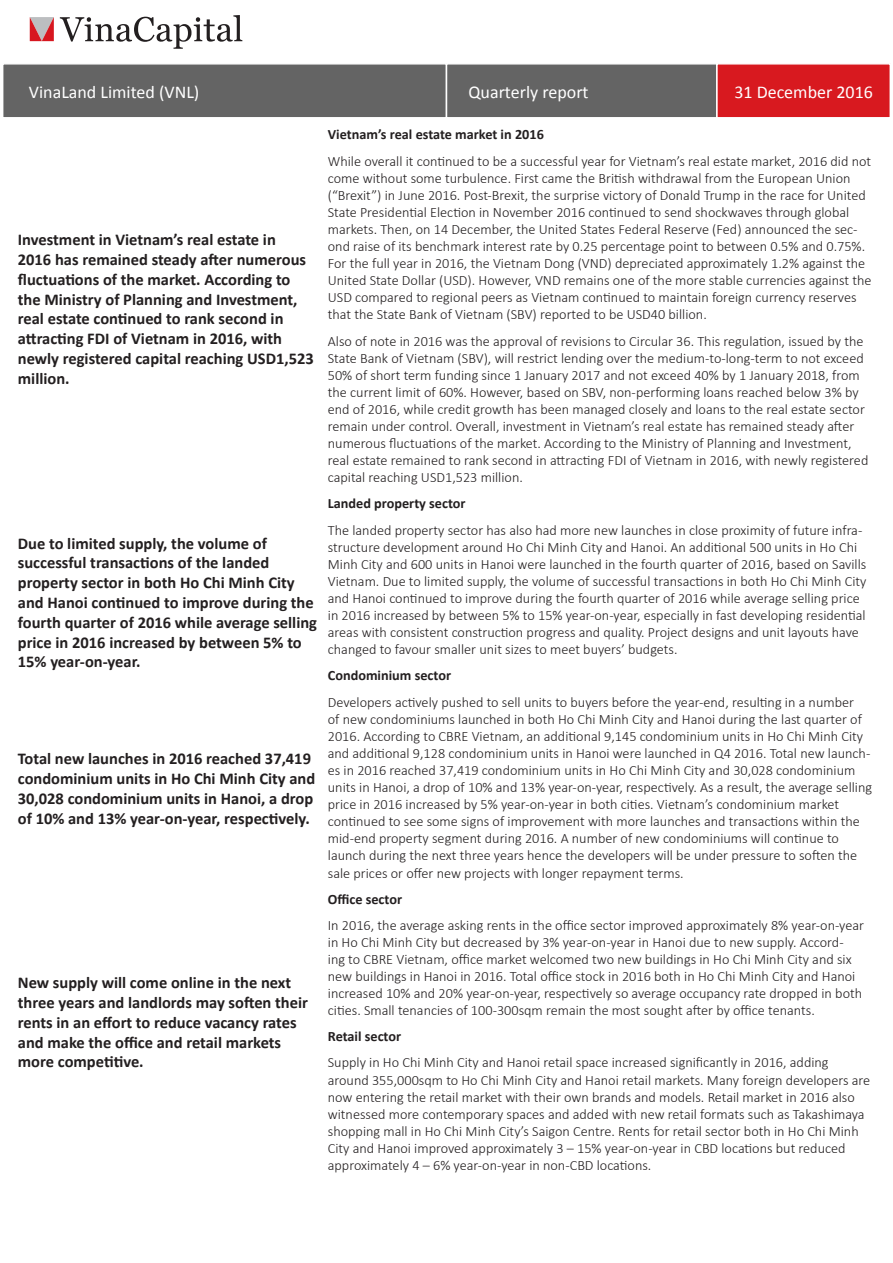
<style>
.page{position:relative;width:893px;height:1263px;background:#fff}
.page>*{position:absolute;margin:0;border:0;box-sizing:border-box;transform-origin:0 0}
.t1{font:18px "Calibri";color:#fff}
.t2{font:700 16.5px/19.8px "Calibri";color:#231f20}
.t3{font:300 14.25px/17.1px "Calibri";color:#231f20}
.t4{font:700 14.25px "Calibri";color:#231f20}
</style>
<div class="page">
<svg style="left:30px;top:17px;width:24px;height:24px"></svg>
<svg style="left:60px;top:15px;width:182px;height:34px"></svg>
<div style="left:3px;top:64px;width:443px;height:54px;background:#646464"></div>
<div style="left:2px;top:63px;width:445px;height:56px;border:2px solid #fff"></div>
<div style="left:446px;top:64px;width:271px;height:54px;background:#646464"></div>
<div style="left:446px;top:63px;width:272px;height:56px;border:2px solid #fff"></div>
<div style="left:717px;top:64px;width:173px;height:54px;background:#d8191f"></div>
<div style="left:716px;top:63px;width:175px;height:56px;border:2px solid #fff"></div>
<p class="t1" style="left:29px;top:80px;width:172px">VinaLand Limited (VNL)</p>
<p class="t1" style="left:468px;top:80px;width:122px">Quarterly report</p>
<p class="t1" style="left:734px;top:80px;width:140px">31 December 2016</p>
<p class="t4" style="left:328px;top:126px;width:218px">Vietnam’s real estate market in 2016</p>
<p class="t3" style="left:328px;top:152px;width:545px">While overall it continued to be a successful year for Vietnam’s real estate market, 2016 did not come without some turbulence. First came the British withdrawal from the European Union (“Brexit”) in June 2016. Post-Brexit, the surprise victory of Donald Trump in the race for United State Presidential Election in November 2016 continued to send shockwaves through global markets. Then, on 14 December, the United States Federal Reserve (Fed) announced the sec&shy;ond raise of its benchmark interest rate by 0.25 percentage point to between 0.5% and 0.75%.<br>For the full year in 2016, the Vietnam Dong (VND) depreciated approximately 1.2% against the United State Dollar (USD). However, VND remains one of the more stable currencies against the USD compared to regional peers as Vietnam continued to maintain foreign currency reserves that the State Bank of Vietnam (SBV) reported to be USD40 billion.</p>
<p class="t3" style="left:328px;top:332px;width:542px">Also of note in 2016 was the approval of revisions to Circular 36. This regulation, issued by the State Bank of Vietnam (SBV), will restrict lending over the medium-to-long-term to not exceed 50% of short term funding since 1 January 2017 and not exceed 40% by 1 January 2018, from the current limit of 60%. However, based on SBV, non-performing loans reached below 3% by end of 2016, while credit growth has been managed closely and loans to the real estate sector remain under control. Overall, investment in Vietnam’s real estate has remained steady after numerous fluctuations of the market. According to the Ministry of Planning and Investment, real estate remained to rank second in attracting FDI of Vietnam in 2016, with newly registered capital reaching USD1,523 million.</p>
<p class="t4" style="left:328px;top:495px;width:139px">Landed property sector</p>
<p class="t3" style="left:328px;top:521px;width:540px">The landed property sector has also had more new launches in close proximity of future infra&shy;structure development around Ho Chi Minh City and Hanoi. An additional 500 units in Ho Chi Minh City and 600 units in Hanoi were launched in the fourth quarter of 2016, based on Savills Vietnam. Due to limited supply, the volume of successful transactions in both Ho Chi Minh City and Hanoi continued to improve during the fourth quarter of 2016 while average selling price in 2016 increased by between 5% to 15% year-on-year, especially in fast developing residential areas with consistent construction progress and quality. Project designs and unit layouts have changed to favour smaller unit sizes to meet buyers’ budgets.</p>
<p class="t4" style="left:328px;top:666px;width:125px">Condominium sector</p>
<p class="t3" style="left:328px;top:693px;width:546px">Developers actively pushed to sell units to buyers before the year-end, resulting in a number<br>of new condominiums launched in both Ho Chi Minh City and Hanoi during the last quarter of 2016. According to CBRE Vietnam, an additional 9,145 condominium units in Ho Chi Minh City and additional 9,128 condominium units in Hanoi were launched in Q4 2016. Total new launch&shy;es in 2016 reached 37,419 condominium units in Ho Chi Minh City and 30,028 condominium units in Hanoi, a drop of 10% and 13% year-on-year, respectively. As a result, the average selling price in 2016 increased by 5% year-on-year in both cities. Vietnam’s condominium market continued to see some signs of improvement with more launches and transactions within the mid-end property segment during 2016. A number of new condominiums will continue to launch during the next three years hence the developers will be under pressure to soften the sale prices or offer new projects with longer repayment terms.</p>
<p class="t4" style="left:328px;top:890px;width:76px">Office sector</p>
<p class="t3" style="left:328px;top:916px;width:538px">In 2016, the average asking rents in the office sector improved approximately 8% year-on-year in Ho Chi Minh City but decreased by 3% year-on-year in Hanoi due to new supply. Accord&shy;ing to CBRE Vietnam, office market welcomed two new buildings in Ho Chi Minh City and six new buildings in Hanoi in 2016. Total office stock in 2016 both in Ho Chi Minh City and Hanoi increased 10% and 20% year-on-year, respectively so average occupancy rate dropped in both cities. Small tenancies of 100-300sqm remain the most sought after by office tenants.</p>
<p class="t4" style="left:328px;top:1027px;width:75px">Retail sector</p>
<p class="t3" style="left:328px;top:1054px;width:544px">Supply in Ho Chi Minh City and Hanoi retail space increased significantly in 2016, adding around 355,000sqm to Ho Chi Minh City and Hanoi retail markets. Many foreign developers are now entering the retail market with their own brands and models. Retail market in 2016 also witnessed more contemporary spaces and added with new retail formats such as Takashimaya shopping mall in Ho Chi Minh City’s Saigon Centre. Rents for retail sector both in Ho Chi Minh City and Hanoi improved approximately 3 – 15% year-on-year in CBD locations but reduced approximately 4 – 6% year-on-year in non-CBD locations.</p>
<p class="t2" style="left:18px;top:230px;width:298px">Investment in Vietnam’s real estate in<br>2016 has remained steady after numerous fluctuations of the market. According to the Ministry of Planning and Investment, real estate continued to rank second in attracting FDI of Vietnam in 2016, with newly registered capital reaching USD1,523 million.</p>
<p class="t2" style="left:18px;top:533px;width:301px">Due to limited supply, the volume of successful transactions of the landed property sector in both Ho Chi Minh City and Hanoi continued to improve during the fourth quarter of 2016 while average selling price in 2016 increased by between 5% to 15% year-on-year.</p>
<p class="t2" style="left:18px;top:749px;width:299px">Total new launches in 2016 reached 37,419 condominium units in Ho Chi Minh City and 30,028 condominium units in Hanoi, a drop of 10% and 13% year-on-year, respectively.</p>
<p class="t2" style="left:18px;top:973px;width:292px">New supply will come online in the next three years and landlords may soften their rents in an effort to reduce vacancy rates and make the office and retail markets more competitive.</p>
</div>
